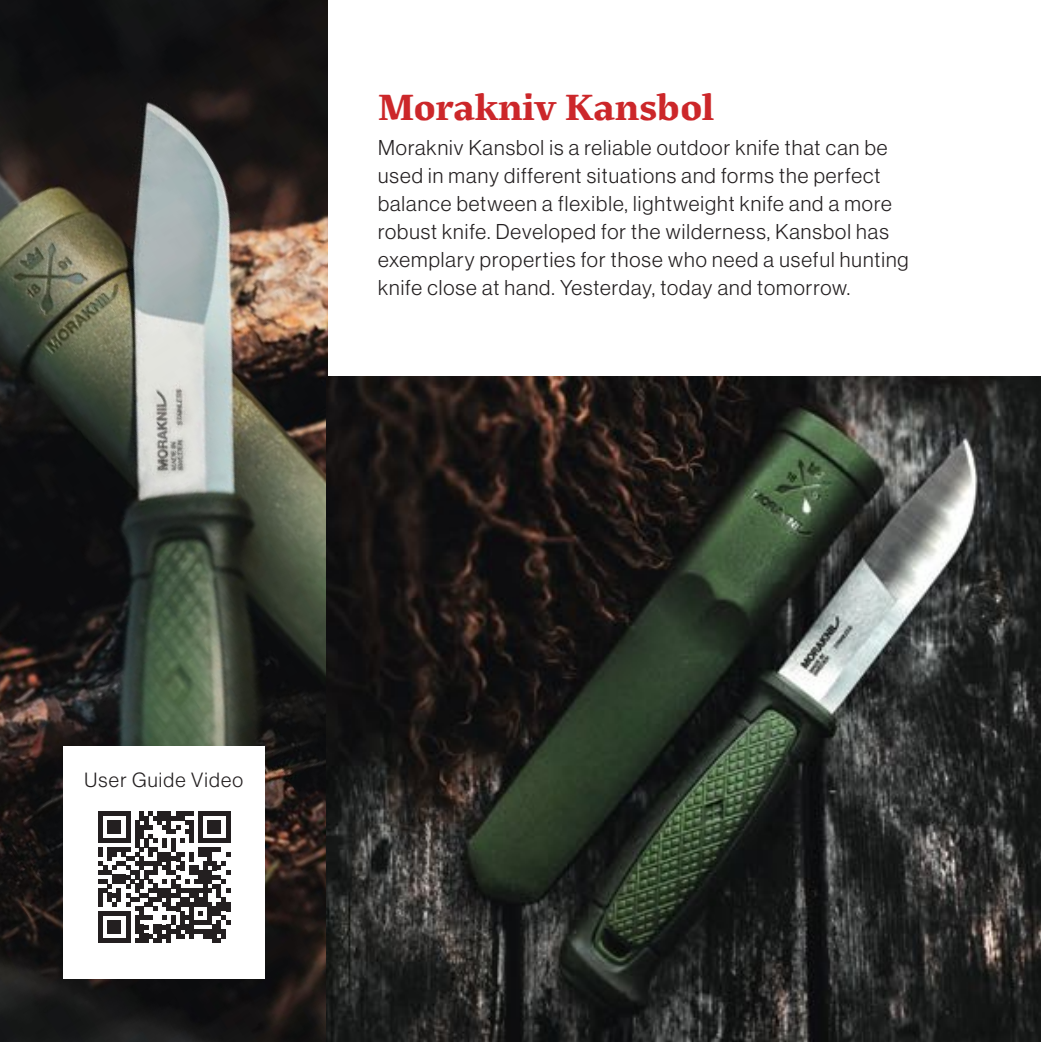
<style>
.page{position:relative;width:1042px;height:1042px;background:#fff}
.page>*{position:absolute;margin:0;border:0;box-sizing:border-box;transform-origin:0 0}
.t1{font:800 36.75px "Sastre";color:#cc272a}
.t2{font:21px/28px "N Haas Grotesk DS Pro 45 Lt";letter-spacing:.05em;color:#231f20}
.t3{font:20.12px "N Haas Grotesk DS Pro 45 Lt";letter-spacing:.06em;color:#231f20}
</style>
<div class="page">
<img style="left:0;top:0;width:327px;height:1042px">
<img style="left:326px;top:377px;width:714px;height:665px">
<div style="left:63px;top:747px;width:202px;height:232px;background:#fff"></div>
<svg style="left:99px;top:811px;width:131px;height:132px"></svg>
<h1 class="t1" style="left:378px;top:85px;width:338px">Morakniv Kansbol</h1>
<p class="t2" style="left:378px;top:134px;width:532px">Morakniv Kansbol is a reliable outdoor knife that can be used in many different situations and forms the perfect balance between a flexible, lightweight knife and a more robust knife. Developed for the wilderness, Kansbol has exemplary properties for those who need a useful hunting knife close at hand. Yesterday, today and tomorrow.</p>
<p class="t3" style="left:85px;top:768px;width:160px">User Guide Video</p>
</div>
